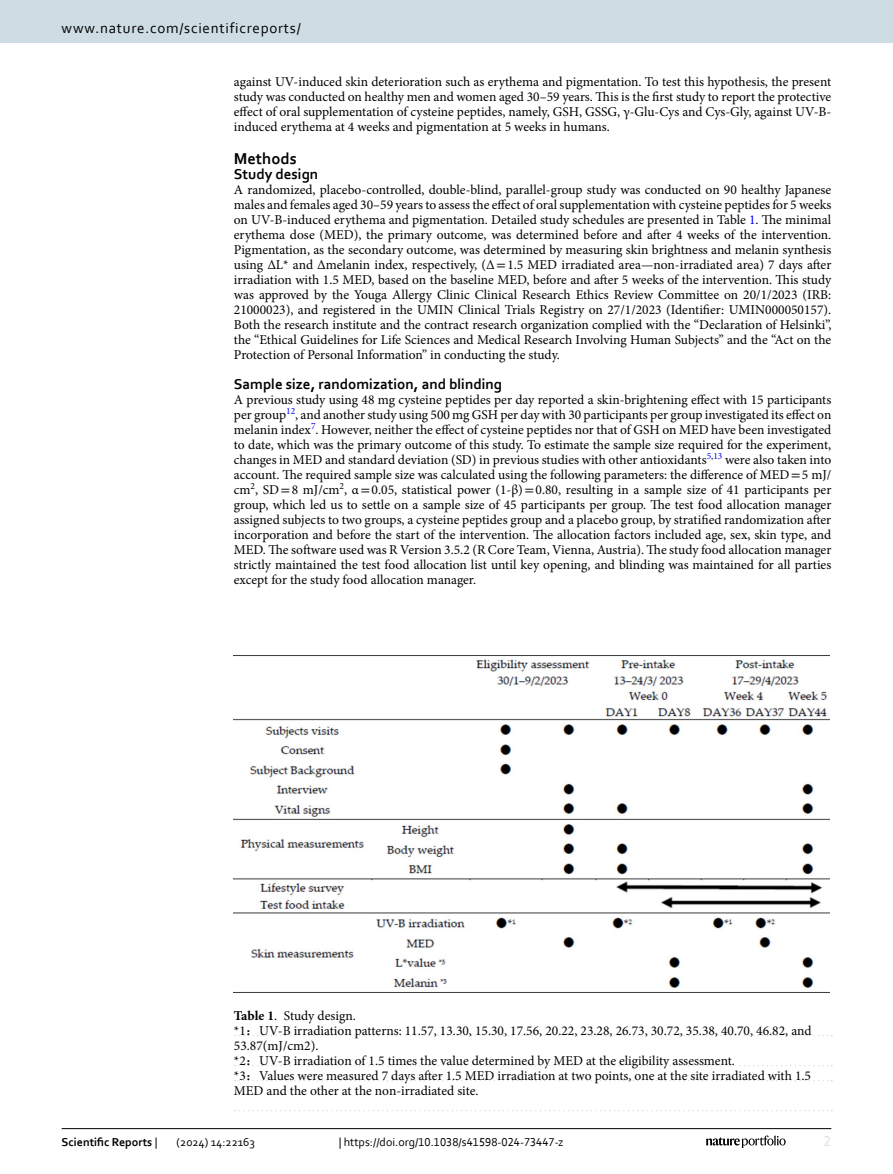
<style>
.page{position:relative;width:893px;height:1174px;background:#fff}
.page>*{position:absolute;margin:0;border:0;box-sizing:border-box;transform-origin:0 0}
.Head_1{font:700 16.5px "Corbel";color:#000}
.Head_2{font:700 15px "Corbel";color:#000}
.t1{font:15px "Corbel";letter-spacing:.05em;color:#000}
.Head_2_After_1{font:700 15px "Corbel";color:#000}
.t2{font:15px "Corbel";color:#d9e4eb}
.Body_Text{font:13.5px/15px "Minion Pro";color:#000;text-align:justify}
.Body_Text_Indent{font:13.5px/15px "Minion Pro";color:#000;text-align:justify}
.Figure_Caption{font:13.5px/15px "Minion Pro";color:#000}
.t3{font:12px "Corbel";color:#000}
.t4{font:700 12px "Corbel";color:#000}
.s1{color:#00f}
.s2{font-family:"STIX"}
.s3{font-weight:700}
.s4{font-family:"Sim Sun"}
.s5{font-weight:400}
</style>
<div class="page">
<img style="left:234px;top:655px;width:595px;height:335px">
<svg style="left:235px;top:1035px;width:597px;height:1px"></svg>
<svg style="left:235px;top:1065px;width:597px;height:1px"></svg>
<svg style="left:235px;top:1080px;width:597px;height:1px"></svg>
<svg style="left:235px;top:1110px;width:597px;height:1px"></svg>
<hr style="left:62px;top:1128px;width:769px;height:1px;background:#000">
<svg style="left:706px;top:1135px;width:80px;height:12px"></svg>
<div style="left:0;top:0;width:893px;height:43px;background:#cedde4"></div>
<p class="t1" style="left:62px;top:18px;width:241px">www.nature.com/scientificreports/</p>
<p class="Body_Text_Indent" style="left:234px;top:74px;width:599px">against UV-induced skin deterioration such as erythema and pigmentation. To test this hypothesis, the present study was conducted on healthy men and women aged 30–59 years. This is the first study to report the protective effect of oral supplementation of cysteine peptides, namely, GSH, GSSG, γ-Glu-Cys and Cys-Gly, against UV-B&shy;induced erythema at 4 weeks and pigmentation at 5 weeks in humans.</p>
<p class="Head_1" style="left:234px;top:148px;width:64px">Methods</p>
<p class="Head_2_After_1" style="left:234px;top:164px;width:86px">Study design</p>
<p class="Body_Text" style="left:234px;top:182px;width:599px">A randomized, placebo-controlled, double-blind, parallel-group study was conducted on 90 healthy Japanese males and females aged 30–59 years to assess the effect of oral supplementation with cysteine peptides for 5 weeks on UV-B-induced erythema and pigmentation. Detailed study schedules are presented in Table <span class="s1">1</span>. The minimal erythema dose (MED), the primary outcome, was determined before and after 4 weeks of the intervention.<br>Pigmentation, as the secondary outcome, was determined by measuring skin brightness and melanin synthesis using ΔL* and Δmelanin index, respectively, (Δ<span class="s2">=</span>1.5 MED irradiated area—non-irradiated area) 7 days after irradiation with 1.5 MED, based on the baseline MED, before and after 5 weeks of the intervention. This study was approved by the Youga Allergy Clinic Clinical Research Ethics Review Committee on 20/1/2023 (IRB:<br>21000023), and registered in the UMIN Clinical Trials Registry on 27/1/2023 (Identifier: UMIN000050157).<br>Both the research institute and the contract research organization complied with the “Declaration of Helsinki”, the “Ethical Guidelines for Life Sciences and Medical Research Involving Human Subjects” and the “Act on the Protection of Personal Information” in conducting the study.</p>
<p class="Head_2" style="left:234px;top:374px;width:270px">Sample size, randomization, and blinding</p>
<p class="Body_Text" style="left:234px;top:392px;width:599px">A previous study using 48 mg cysteine peptides per day reported a skin-brightening effect with 15 participants per group<sup>12</sup>, and another study using 500 mg GSH per day with 30 participants per group investigated its effect on melanin index<sup>7</sup>. However, neither the effect of cysteine peptides nor that of GSH on MED have been investigated to date, which was the primary outcome of this study. To estimate the sample size required for the experiment, changes in MED and standard deviation (SD) in previous studies with other antioxidants<sup>5</sup><sup>,</sup><sup>13</sup> were also taken into account. The required sample size was calculated using the following parameters: the difference of MED<span class="s2">=</span>5 mJ/ cm<sup>2</sup>, SD<span class="s2">=</span>8 mJ/cm<sup>2</sup>, α<span class="s2">=</span>0.05, statistical power (1-β)<span class="s2">=</span>0.80, resulting in a sample size of 41 participants per group, which led us to settle on a sample size of 45 participants per group. The test food allocation manager assigned subjects to two groups, a cysteine peptides group and a placebo group, by stratified randomization after incorporation and before the start of the intervention. The allocation factors included age, sex, skin type, and MED. The software used was R Version 3.5.2 (R Core Team, Vienna, Austria). The study food allocation manager strictly maintained the test food allocation list until key opening, and blinding was maintained for all parties except for the study food allocation manager.</p>
<p class="Figure_Caption" style="left:234px;top:1008px;width:123px"><span class="s3">Table 1</span>. Study design.</p>
<p class="Figure_Caption" style="left:234px;top:1023px;width:579px">*1<span class="s4">：</span>UV-B irradiation patterns: 11.57, 13.30, 15.30, 17.56, 20.22, 23.28, 26.73, 30.72, 35.38, 40.70, 46.82, and<br>53.87(mJ/cm2).</p>
<p class="Figure_Caption" style="left:234px;top:1053px;width:503px">*2<span class="s4">：</span>UV-B irradiation of 1.5 times the value determined by MED at the eligibility assessment.</p>
<p class="Figure_Caption" style="left:234px;top:1068px;width:579px">*3<span class="s4">：</span>Values were measured 7 days after 1.5 MED irradiation at two points, one at the site irradiated with 1.5<br>MED and the other at the non-irradiated site.</p>
<p class="t4" style="left:62px;top:1134px;width:97px">Scientific Reports <span class="s5">|</span></p>
<p class="t3" style="left:177px;top:1134px;width:80px">(2024) 14:22163</p>
<p class="t3" style="left:339px;top:1134px;width:226px">| https://doi.org/10.1038/s41598-024-73447-z</p>
<p class="t2" style="left:824px;top:1132px;width:9px">2</p>
</div>
